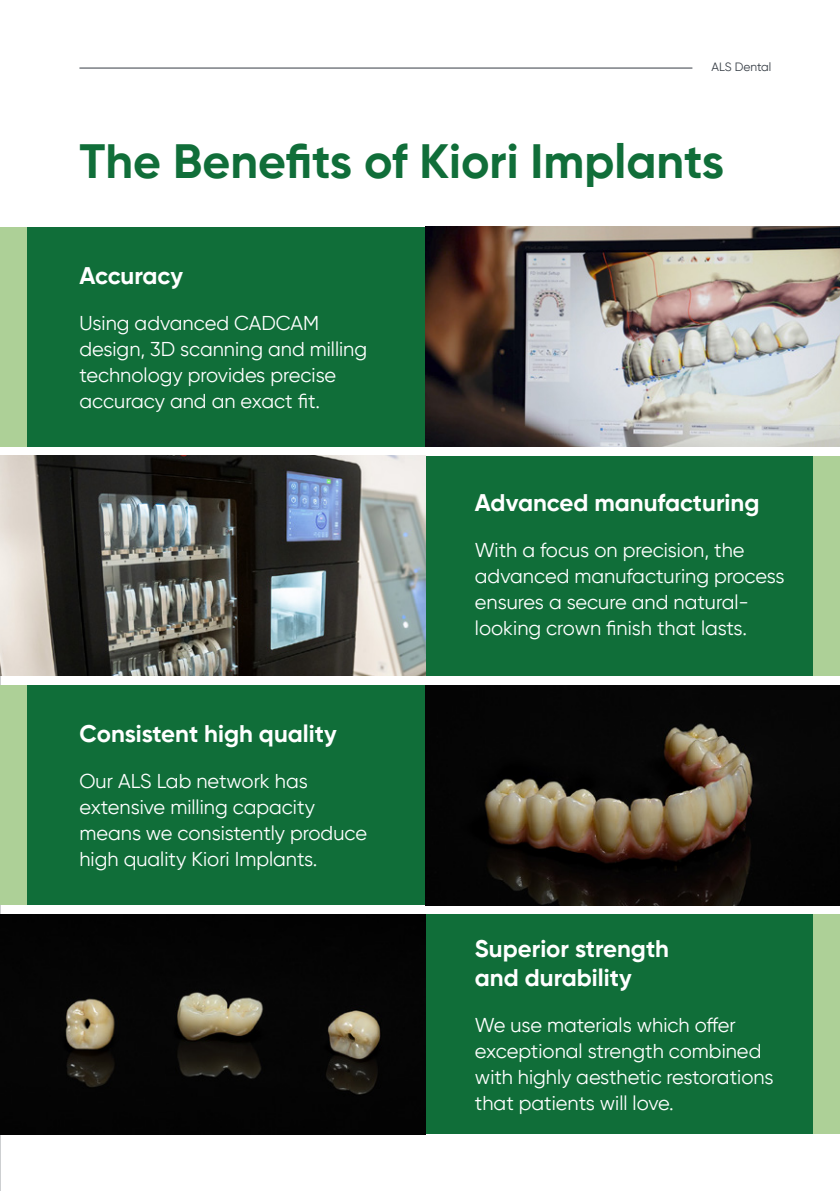
<style>
.page{position:relative;width:840px;height:1191px;background:#fff}
.page>*{position:absolute;margin:0;border:0;box-sizing:border-box;transform-origin:0 0}
.t1{font:700 48px "Gilroy";color:#106e39}
.t2{font:700 24px/28.8px "Gilroy";color:#fff}
.t3{font:20px/26px "Gilroy";color:#fff}
.t4{font:12px "Gilroy";color:#363d45}
</style>
<div class="page">
<hr style="left:79px;top:68px;width:613px;height:1px;background:#363d45">
<img style="left:0;top:625px;width:1px;height:566px">
<div style="left:0;top:227px;width:425px;height:219px;background:#106e39"></div>
<div style="left:0;top:685px;width:425px;height:220px;background:#106e39"></div>
<div style="left:425px;top:456px;width:414px;height:220px;background:#106e39"></div>
<div style="left:425px;top:914px;width:414px;height:220px;background:#106e39"></div>
<img style="left:425px;top:227px;width:414px;height:219px">
<img style="left:425px;top:685px;width:414px;height:220px">
<img style="left:0;top:456px;width:425px;height:220px">
<img style="left:0;top:914px;width:425px;height:220px">
<div style="left:813px;top:456px;width:26px;height:220px;background:#add097"></div>
<div style="left:813px;top:914px;width:26px;height:220px;background:#add097"></div>
<div style="left:0;top:227px;width:26px;height:219px;background:#add097"></div>
<div style="left:0;top:685px;width:26px;height:220px;background:#add097"></div>
<p class="t4" style="left:711px;top:59px;width:61px">ALS Dental</p>
<h1 class="t1" style="left:79px;top:131px;width:645px">The Benefits of Kiori Implants</h1>
<p class="t2" style="left:79px;top:261px;width:105px">Accuracy</p>
<p class="t3" style="left:79px;top:310px;width:289px">Using advanced CADCAM design, 3D scanning and milling technology provides precise accuracy and an exact fit.</p>
<p class="t2" style="left:79px;top:719px;width:258px">Consistent high quality</p>
<p class="t3" style="left:79px;top:768px;width:289px">Our ALS Lab network has extensive milling capacity means we consistently produce high quality Kiori Implants.</p>
<p class="t2" style="left:474px;top:488px;width:286px">Advanced manufacturing</p>
<p class="t3" style="left:474px;top:537px;width:311px">With a focus on precision, the advanced manufacturing process ensures a secure and natural&shy;looking crown finish that lasts.</p>
<p class="t2" style="left:474px;top:934px;width:195px">Superior strength and durability</p>
<p class="t3" style="left:474px;top:1011px;width:300px">We use materials which offer exceptional strength combined with highly aesthetic restorations that patients will love.</p>
</div>
